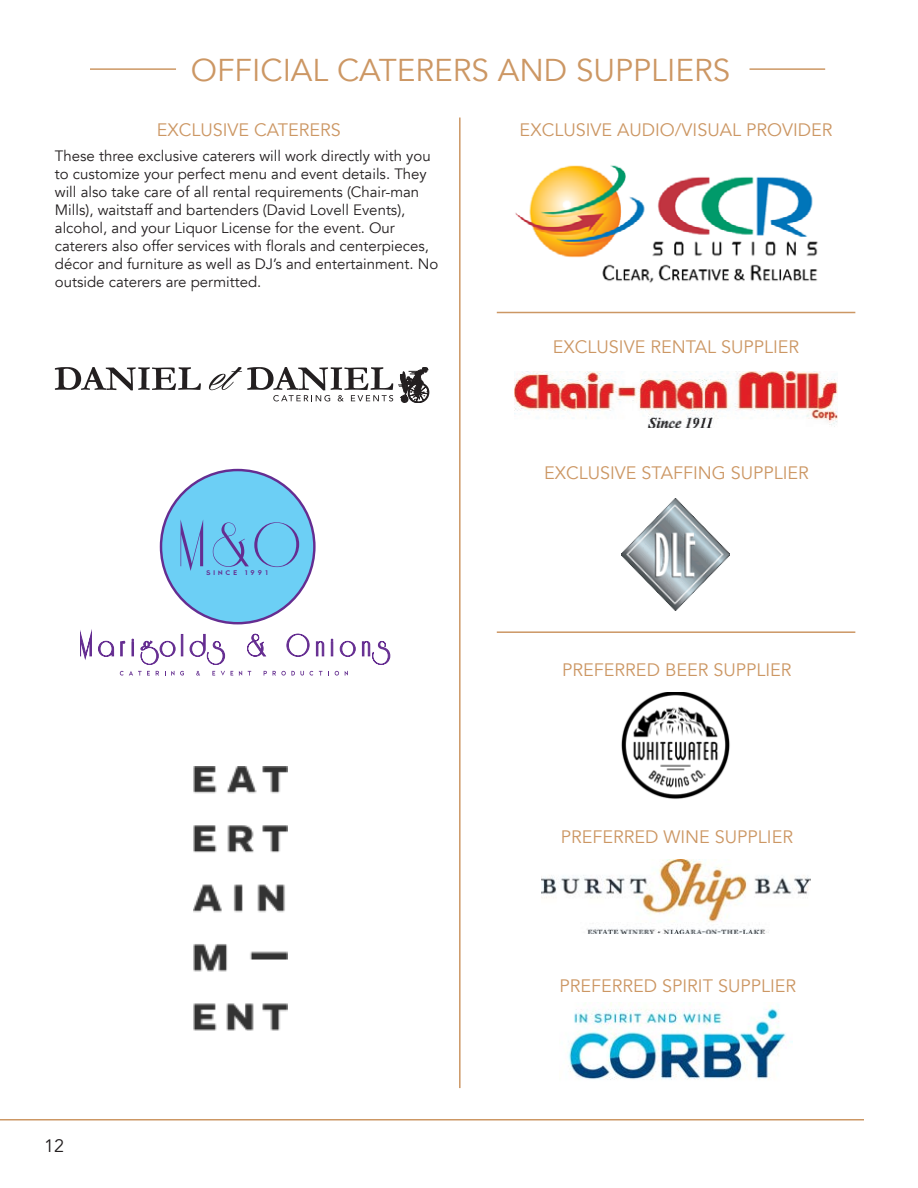
<style>
.page{position:relative;width:918px;height:1188px;background:#fff}
.page>*{position:absolute;margin:0;border:0;box-sizing:border-box;transform-origin:0 0}
.t1{font:31.5px "Avenir";color:#cc9764}
.t2{font:18px "Avenir";color:#cc9764}
.t3{font:18px "Avenir";color:#231f20}
.t4{font:15px/18px "Avenir";color:#231f20}
.t5{font:6.75px "CWG Sans";letter-spacing:.4em;color:#652d91;scale:1.07 1}
</style>
<div class="page">
<div style="left:161px;top:470px;width:153px;height:153px;background:#6ccff5;border-radius:50%"></div>
<svg style="left:181px;top:520px;width:22px;height:51px"></svg>
<svg style="left:213px;top:522px;width:86px;height:45px"></svg>
<svg style="left:120px;top:671px;width:30px;height:5px"></svg>
<svg style="left:156px;top:671px;width:3px;height:5px"></svg>
<svg style="left:165px;top:671px;width:19px;height:5px"></svg>
<svg style="left:196px;top:671px;width:4px;height:5px"></svg>
<svg style="left:212px;top:671px;width:3px;height:5px"></svg>
<svg style="left:221px;top:671px;width:4px;height:5px"></svg>
<svg style="left:239px;top:671px;width:3px;height:5px"></svg>
<svg style="left:273px;top:671px;width:31px;height:5px"></svg>
<svg style="left:335px;top:671px;width:4px;height:5px"></svg>
<svg style="left:345px;top:671px;width:3px;height:5px"></svg>
<svg style="left:80px;top:629px;width:12px;height:31px"></svg>
<svg style="left:98px;top:641px;width:16px;height:16px"></svg>
<svg style="left:120px;top:641px;width:5px;height:15px"></svg>
<svg style="left:132px;top:639px;width:2px;height:17px"></svg>
<svg style="left:140px;top:640px;width:36px;height:25px"></svg>
<div style="left:181px;top:634px;width:2px;height:22px;background:#652d91;border:1px solid #652d91"></div>
<svg style="left:190px;top:634px;width:35px;height:31px"></svg>
<svg style="left:247px;top:634px;width:19px;height:23px"></svg>
<svg style="left:286px;top:634px;width:24px;height:23px"></svg>
<svg style="left:316px;top:641px;width:8px;height:15px"></svg>
<svg style="left:331px;top:639px;width:2px;height:17px"></svg>
<svg style="left:340px;top:641px;width:16px;height:16px"></svg>
<svg style="left:362px;top:641px;width:28px;height:24px"></svg>
<svg style="left:55px;top:367px;width:146px;height:23px"></svg>
<svg style="left:209px;top:367px;width:220px;height:36px"></svg>
<img style="left:194px;top:766px;width:93px;height:265px">
<hr style="left:459px;top:118px;width:2px;height:970px;background:#cc9764">
<img style="left:515px;top:372px;width:322px;height:55px">
<img style="left:622px;top:498px;width:108px;height:113px">
<img style="left:515px;top:165px;width:303px;height:118px">
<img style="left:542px;top:860px;width:268px;height:73px">
<img style="left:621px;top:692px;width:109px;height:107px">
<img style="left:568px;top:1003px;width:224px;height:77px">
<hr style="left:497px;top:631px;width:358px;height:2px;background:#cc9764">
<hr style="left:497px;top:312px;width:358px;height:1px;background:#cc9764">
<hr style="left:0;top:1119px;width:864px;height:1px;background:#cc9764">
<hr style="left:750px;top:68px;width:75px;height:2px;background:#cc9764">
<hr style="left:90px;top:68px;width:86px;height:2px;background:#cc9764">
<p class="t1" style="left:191px;top:52px;width:541px">OFFICIAL CATERERS AND SUPPLIERS</p>
<p class="t2" style="left:157px;top:119px;width:186px">EXCLUSIVE CATERERS</p>
<p class="t2" style="left:520px;top:119px;width:314px">EXCLUSIVE AUDIO/VISUAL PROVIDER</p>
<p class="t4" style="left:55px;top:147px;width:385px">These three exclusive caterers will work directly with you to customize your perfect menu and event details. They will also take care of all rental requirements (Chair-man Mills), waitstaff and bartenders (David Lovell Events), alcohol, and your Liquor License for the event. Our caterers also offer services with florals and centerpieces, décor and furniture as well as DJ’s and entertainment. No outside caterers are permitted.</p>
<p class="t5" style="left:207px;top:569px;width:59px">SINCE 1991</p>
<p class="t3" style="left:44px;top:1135px;width:22px">12</p>
<p class="t2" style="left:553px;top:336px;width:248px">EXCLUSIVE RENTAL SUPPLIER</p>
<p class="t2" style="left:544px;top:462px;width:266px">EXCLUSIVE STAFFING SUPPLIER</p>
<p class="t2" style="left:562px;top:659px;width:231px">PREFERRED BEER SUPPLIER</p>
<p class="t2" style="left:561px;top:826px;width:234px">PREFERRED WINE SUPPLIER</p>
<p class="t2" style="left:559px;top:975px;width:238px">PREFERRED SPIRIT SUPPLIER</p>
</div>
